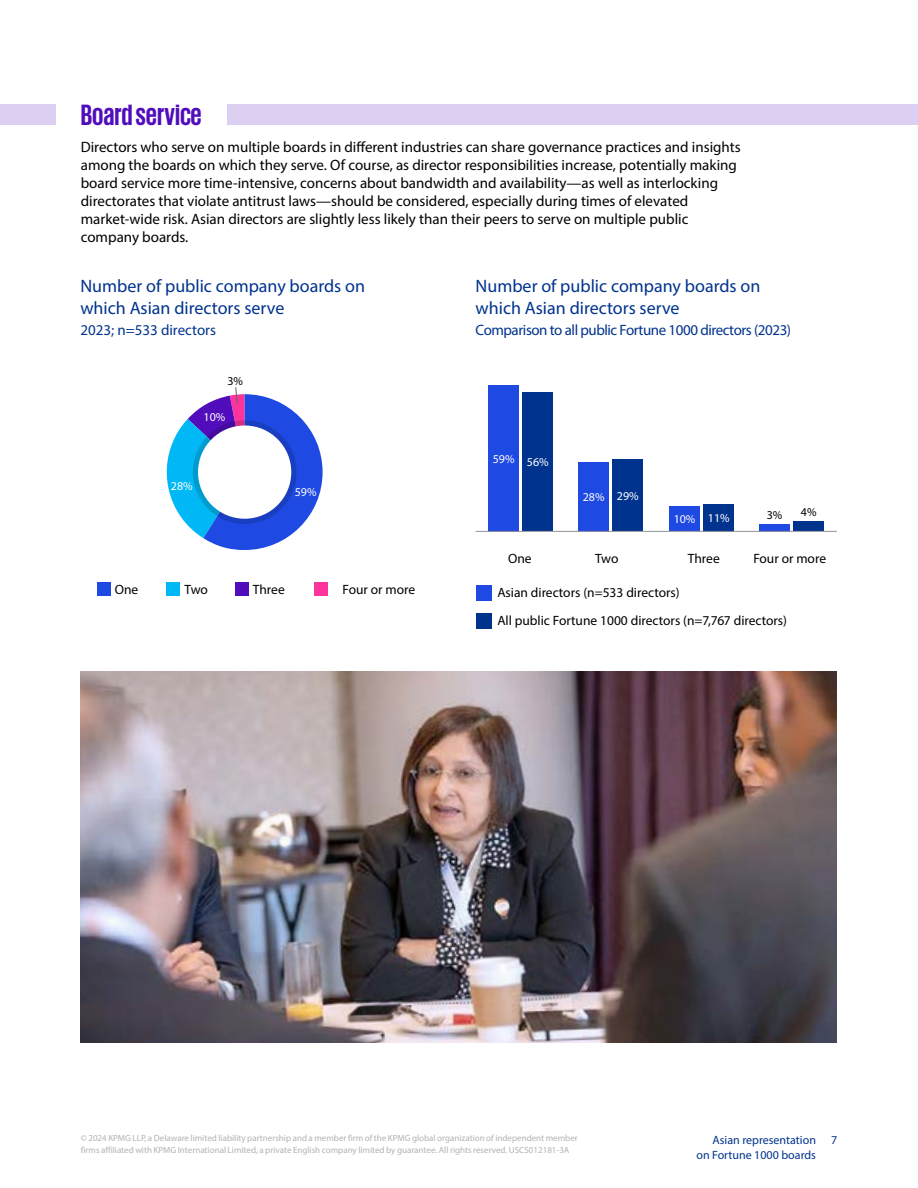
<style>
.page{position:relative;width:918px;height:1188px;background:#fff}
.page>*{position:absolute;margin:0;border:0;box-sizing:border-box;transform-origin:0 0}
.t1{font:700 30px "KPMG";color:#510dbc}
.t2{font:18px/21.6px "Myriad Pro";color:#00338d}
.t3{font:15px/18px "Myriad Pro";color:#000}
.t4{font:15px "Myriad Pro";letter-spacing:-.03em;color:#00338d}
.t5{font:15px "Myriad Pro";color:#00338d}
.t6{font:13.5px/28px "Myriad Pro";color:#000}
.t7{font:12px "Myriad Pro";color:#00338d}
.t8{font:12px "Myriad Pro";color:#fff}
.t9{font:12px "Myriad Pro";color:#000}
.t10{font:9px/12px "Myriad Pro";color:#b2b2b2}
</style>
<div class="page">
<div style="left:0;top:104px;width:56px;height:21px;background:#dccff1"></div>
<div style="left:227px;top:104px;width:691px;height:21px;background:#dccff1"></div>
<svg style="left:166px;top:387px;width:157px;height:163px"></svg>
<svg style="left:193px;top:420px;width:104px;height:104px;background:#1f54c1"></svg>
<div style="left:198px;top:425px;width:93px;height:94px;background:#fff;border-radius:50%"></div>
<div style="left:97px;top:582px;width:13px;height:14px;background:#1e49e2"></div>
<div style="left:166px;top:582px;width:14px;height:14px;background:#00b8f5"></div>
<div style="left:235px;top:582px;width:14px;height:14px;background:#510dbc"></div>
<div style="left:314px;top:582px;width:14px;height:14px;background:#fd349c"></div>
<div style="left:488px;top:385px;width:31px;height:146px;background:#1e49e2"></div>
<div style="left:578px;top:462px;width:31px;height:69px;background:#1e49e2"></div>
<div style="left:669px;top:507px;width:31px;height:24px;background:#1e49e2"></div>
<div style="left:759px;top:524px;width:31px;height:7px;background:#1e49e2"></div>
<div style="left:523px;top:392px;width:30px;height:139px;background:#00338d"></div>
<div style="left:612px;top:459px;width:31px;height:72px;background:#00338d"></div>
<div style="left:703px;top:504px;width:31px;height:27px;background:#00338d"></div>
<div style="left:793px;top:521px;width:31px;height:10px;background:#00338d"></div>
<hr style="left:476px;top:531px;width:361px;height:1px;background:#939598">
<div style="left:477px;top:585px;width:15px;height:15px;background:#1e49e2"></div>
<div style="left:477px;top:613px;width:15px;height:16px;background:#00338d"></div>
<img style="left:81px;top:671px;width:756px;height:371px">
<h1 class="t1" style="left:81px;top:99px;width:122px">Board service</h1>
<p class="t3" style="left:81px;top:137px;width:661px">Directors who serve on multiple boards in different industries can share governance practices and insights among the boards on which they serve. Of course, as director responsibilities increase, potentially making board service more time-intensive, concerns about bandwidth and availability—as well as interlocking directorates that violate antitrust laws—should be considered, especially during times of elevated market-wide risk. Asian directors are slightly less likely than their peers to serve on multiple public company boards.</p>
<p class="t2" style="left:80px;top:275px;width:286px">Number of public company boards on which Asian directors serve</p>
<p class="t5" style="left:80px;top:320px;width:137px">2023; n=533 directors</p>
<p class="t2" style="left:476px;top:275px;width:286px">Number of public company boards on which Asian directors serve</p>
<p class="t4" style="left:476px;top:320px;width:317px">Comparison to all public Fortune 1000 directors (2023)</p>
<p class="t9" style="left:227px;top:373px;width:17px">3%</p>
<p class="t8" style="left:204px;top:410px;width:23px">10%</p>
<p class="t8" style="left:171px;top:479px;width:23px">28%</p>
<p class="t8" style="left:295px;top:485px;width:23px">59%</p>
<p class="t8" style="left:493px;top:451px;width:23px">59%</p>
<p class="t8" style="left:527px;top:455px;width:23px">56%</p>
<p class="t8" style="left:583px;top:489px;width:58px">28% 29%</p>
<p class="t8" style="left:674px;top:511px;width:58px">10% 11%</p>
<p class="t9" style="left:767px;top:507px;width:17px">3%</p>
<p class="t9" style="left:801px;top:505px;width:17px">4%</p>
<p class="t6" style="left:688px;top:545px;width:33px">Three</p>
<p class="t6" style="left:508px;top:545px;width:25px">One</p>
<p class="t6" style="left:595px;top:545px;width:25px">Two</p>
<p class="t6" style="left:753px;top:545px;width:74px">Four or more</p>
<p class="t6" style="left:115px;top:575px;width:25px">One</p>
<p class="t6" style="left:185px;top:575px;width:25px">Two</p>
<p class="t6" style="left:253px;top:575px;width:33px">Three</p>
<p class="t6" style="left:343px;top:575px;width:74px">Four or more</p>
<p class="t6" style="left:497px;top:579px;width:291px">Asian directors (n=533 directors)<br>All public Fortune 1000 directors (n=7,767 directors)</p>
<p class="t10" style="left:81px;top:1132px;width:499px">© 2024 KPMG LLP, a Delaware limited liability partnership and a member firm of the KPMG global organization of independent member firms affiliated with KPMG International Limited, a private English company limited by guarantee. All rights reserved. USCS012181-3A</p>
<p class="t7" style="left:713px;top:1132px;width:105px">Asian representation</p>
<p class="t7" style="left:831px;top:1132px;width:8px">7</p>
<p class="t7" style="left:696px;top:1147px;width:121px">on Fortune 1000 boards</p>
</div>
